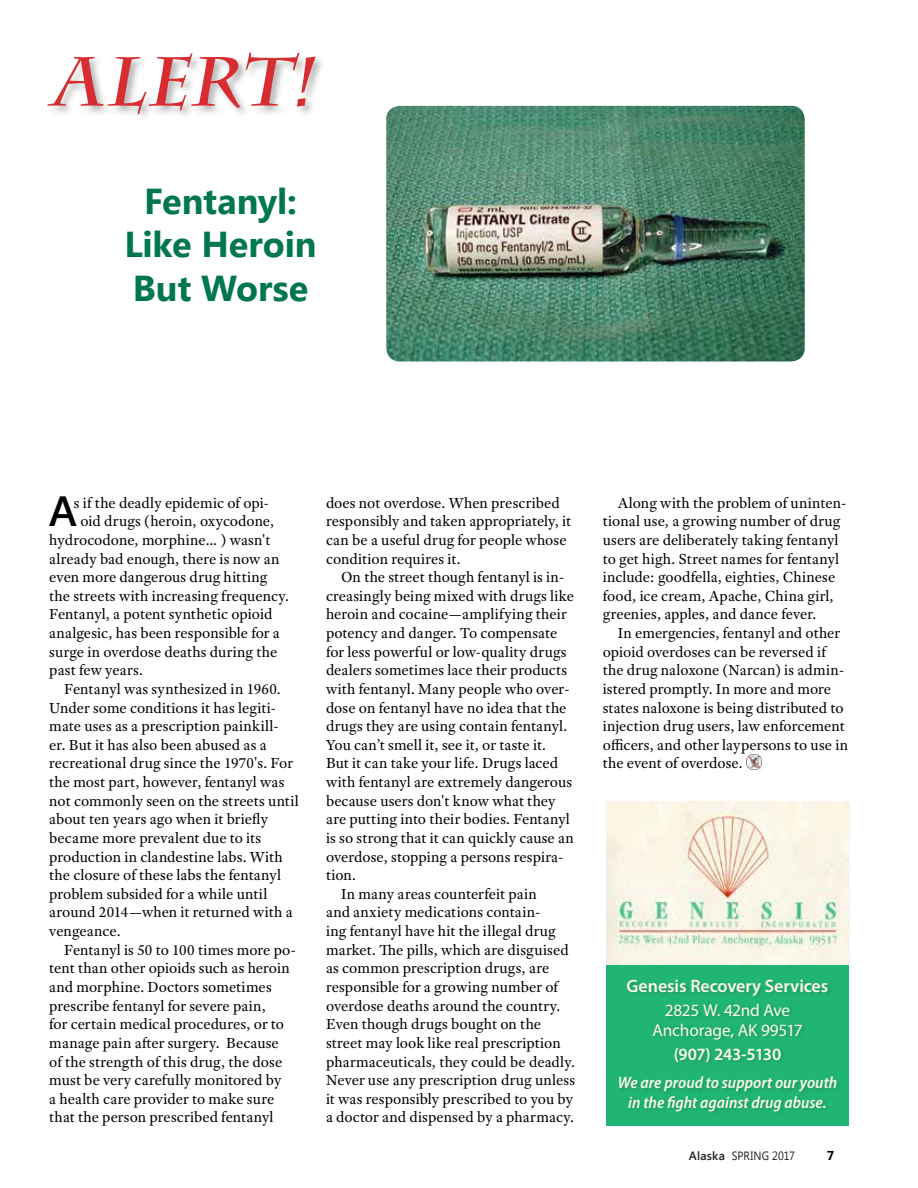
<style>
.page{position:relative;width:918px;height:1188px;background:#fff}
.page>*{position:absolute;margin:0;border:0;box-sizing:border-box;transform-origin:0 0}
.t1{font:600 42.15px "Segoe UI";color:#000}
.t2{font:700 36px/43.5px "Segoe UI";letter-spacing:-.005em;color:#00774e;text-align:center}
.t3{font:600 18px "Myriad Pro";letter-spacing:-.005em;color:#fcf8e8}
.t4{font:17.25px/19.5px "Myriad Pro";letter-spacing:-.01em;color:#fcf8e8;text-align:center}
.t5{font:600 17.25px "Myriad Pro";letter-spacing:-.02em;color:#fcf8e8}
.t6{font:italic 600 semi-condensed 16.5px/19.8px "Myriad Pro";color:#fcf8e8;text-align:center}
.t7{font:15.6px/18.6px "Adobe Text Pro";letter-spacing:.005em;color:#000}
.t8{font:700 12.9px "Segoe UI";color:#000}
.t9{font:12px "Segoe UI";letter-spacing:.005em;color:#221f20;scale:.9 1}
.s1{font-weight:600}
</style>
<div class="page">
<svg style="left:47px;top:52px;width:269px;height:62px"></svg>
<img style="left:386px;top:106px;width:419px;height:256px">
<img style="left:746px;top:755px;width:15px;height:15px">
<div style="left:606px;top:962px;width:243px;height:164px;background:#21b575"></div>
<img style="left:606px;top:802px;width:243px;height:162px">
<div style="left:618px;top:978px;width:224px;height:138px;background:#000;opacity:.18"></div>
<h2 class="t2" style="left:124px;top:177px;width:194px">Fentanyl:<br>Like Heroin<br>But Worse</h2>
<p class="t7" style="left:74px;top:493px;width:197px">s if the deadly epidemic of opi-</p>
<p class="t7" style="left:80px;top:512px;width:195px">oid drugs (heroin, oxycodone,</p>
<p class="t7" style="left:49px;top:530px;width:223px">hydrocodone, morphine… ) wasn't</p>
<p class="t7" style="left:49px;top:549px;width:232px">already bad enough, there is now an</p>
<p class="t7" style="left:49px;top:568px;width:220px">even more dangerous drug hitting</p>
<p class="t7" style="left:49px;top:586px;width:241px">the streets with increasing frequency.</p>
<p class="t7" style="left:49px;top:605px;width:225px">Fentanyl, a potent synthetic opioid</p>
<p class="t7" style="left:49px;top:623px;width:232px">analgesic, has been responsible for a</p>
<p class="t7" style="left:49px;top:642px;width:229px">surge in overdose deaths during the</p>
<p class="t7" style="left:49px;top:661px;width:95px">past few years.</p>
<p class="t7" style="left:64px;top:679px;width:218px">Fentanyl was synthesized in 1960.</p>
<p class="t7" style="left:49px;top:698px;width:228px">Under some conditions it has legiti-</p>
<p class="t7" style="left:49px;top:717px;width:231px">mate uses as a prescription painkill-</p>
<p class="t7" style="left:49px;top:735px;width:219px">er. But it has also been abused as a</p>
<p class="t7" style="left:49px;top:754px;width:245px">recreational drug since the 1970's. For</p>
<p class="t7" style="left:49px;top:772px;width:237px">the most part, however, fentanyl was</p>
<p class="t7" style="left:49px;top:791px;width:251px">not commonly seen on the streets until</p>
<p class="t7" style="left:49px;top:810px;width:220px">about ten years ago when it briefly</p>
<p class="t7" style="left:49px;top:828px;width:213px">became more prevalent due to its</p>
<p class="t7" style="left:49px;top:847px;width:235px">production in clandestine labs. With</p>
<p class="t7" style="left:49px;top:866px;width:233px">the closure of these labs the fentanyl</p>
<p class="t7" style="left:49px;top:884px;width:220px">problem subsided for a while until</p>
<p class="t7" style="left:49px;top:903px;width:245px">around 2014—when it returned with a</p>
<p class="t7" style="left:49px;top:922px;width:73px">vengeance.</p>
<p class="t7" style="left:64px;top:940px;width:233px">Fentanyl is 50 to 100 times more po-</p>
<p class="t7" style="left:49px;top:959px;width:242px">tent than other opioids such as heroin</p>
<p class="t7" style="left:49px;top:977px;width:224px">and morphine. Doctors sometimes</p>
<p class="t7" style="left:49px;top:996px;width:218px">prescribe fentanyl for severe pain,</p>
<p class="t7" style="left:49px;top:1015px;width:236px">for certain medical procedures, or to</p>
<p class="t7" style="left:49px;top:1033px;width:231px">manage pain after surgery. Because</p>
<p class="t7" style="left:49px;top:1052px;width:234px">of the strength of this drug, the dose</p>
<p class="t7" style="left:49px;top:1071px;width:234px">must be very carefully monitored by</p>
<p class="t7" style="left:49px;top:1089px;width:226px">a health care provider to make sure</p>
<p class="t7" style="left:49px;top:1108px;width:226px">that the person prescribed fentanyl</p>
<h1 class="t1" style="left:49px;top:482px;width:30px">A</h1>
<p class="t7" style="left:326px;top:493px;width:247px">does not overdose. When prescribed responsibly and taken appropriately, it can be a useful drug for people whose condition requires it.</p>
<p class="t7" style="left:341px;top:568px;width:225px">On the street though fentanyl is in-</p>
<p class="t7" style="left:326px;top:586px;width:250px">creasingly being mixed with drugs like</p>
<p class="t7" style="left:326px;top:605px;width:242px">heroin and cocaine—amplifying their</p>
<p class="t7" style="left:326px;top:623px;width:233px">potency and danger. To compensate</p>
<p class="t7" style="left:326px;top:642px;width:242px">for less powerful or low-quality drugs</p>
<p class="t7" style="left:326px;top:661px;width:243px">dealers sometimes lace their products</p>
<p class="t7" style="left:326px;top:679px;width:245px">with fentanyl. Many people who over-</p>
<p class="t7" style="left:326px;top:698px;width:242px">dose on fentanyl have no idea that the</p>
<p class="t7" style="left:326px;top:717px;width:243px">drugs they are using contain fentanyl.</p>
<p class="t7" style="left:326px;top:735px;width:222px">You can’t smell it, see it, or taste it.</p>
<p class="t7" style="left:326px;top:754px;width:234px">But it can take your life. Drugs laced</p>
<p class="t7" style="left:326px;top:772px;width:248px">with fentanyl are extremely dangerous</p>
<p class="t7" style="left:326px;top:791px;width:231px">because users don't know what they</p>
<p class="t7" style="left:326px;top:810px;width:245px">are putting into their bodies. Fentanyl</p>
<p class="t7" style="left:326px;top:828px;width:249px">is so strong that it can quickly cause an</p>
<p class="t7" style="left:326px;top:847px;width:239px">overdose, stopping a persons respira-</p>
<p class="t7" style="left:326px;top:866px;width:31px">tion.</p>
<p class="t7" style="left:341px;top:884px;width:197px">In many areas counterfeit pain</p>
<p class="t7" style="left:326px;top:903px;width:216px">and anxiety medications contain-</p>
<p class="t7" style="left:326px;top:922px;width:231px">ing fentanyl have hit the illegal drug</p>
<p class="t7" style="left:326px;top:940px;width:244px">market. The pills, which are disguised</p>
<p class="t7" style="left:326px;top:959px;width:225px">as common prescription drugs, are</p>
<p class="t7" style="left:326px;top:977px;width:233px">responsible for a growing number of</p>
<p class="t7" style="left:326px;top:996px;width:236px">overdose deaths around the country.</p>
<p class="t7" style="left:326px;top:1015px;width:217px">Even though drugs bought on the</p>
<p class="t7" style="left:326px;top:1033px;width:236px">street may look like real prescription</p>
<p class="t7" style="left:326px;top:1052px;width:250px">pharmaceuticals, they could be deadly.</p>
<p class="t7" style="left:326px;top:1071px;width:251px">Never use any prescription drug unless</p>
<p class="t7" style="left:326px;top:1089px;width:249px">it was responsibly prescribed to you by</p>
<p class="t7" style="left:326px;top:1108px;width:250px">a doctor and dispensed by a pharmacy.</p>
<p class="t7" style="left:603px;top:493px;width:245px;text-indent:15px">Along with the problem of uninten&shy;tional use, a growing number of drug users are deliberately taking fentanyl to get high. Street names for fentanyl include: goodfella, eighties, Chinese food, ice cream, Apache, China girl, greenies, apples, and dance fever.</p>
<p class="t7" style="left:603px;top:623px;width:247px;text-indent:15px">In emergencies, fentanyl and other opioid overdoses can be reversed if the drug naloxone (Narcan) is admin&shy;istered promptly. In more and more states naloxone is being distributed to injection drug users, law enforcement officers, and other laypersons to use in the event of overdose.</p>
<p class="t3" style="left:627px;top:975px;width:203px">Genesis Recovery Services</p>
<p class="t4" style="left:652px;top:1000px;width:152px">2825 W. 42nd Ave<br>Anchorage, AK 99517</p>
<p class="t5" style="left:674px;top:1043px;width:109px">(907) 243-5130</p>
<p class="t6" style="left:618px;top:1073px;width:221px">We are proud to support our youth in the fight against drug abuse.</p>
<p class="t9" style="left:689px;top:1147px;width:120px"><span class="s1">Alaska</span> SPRING 2017</p>
<p class="t8" style="left:827px;top:1146px;width:9px">7</p>
</div>
